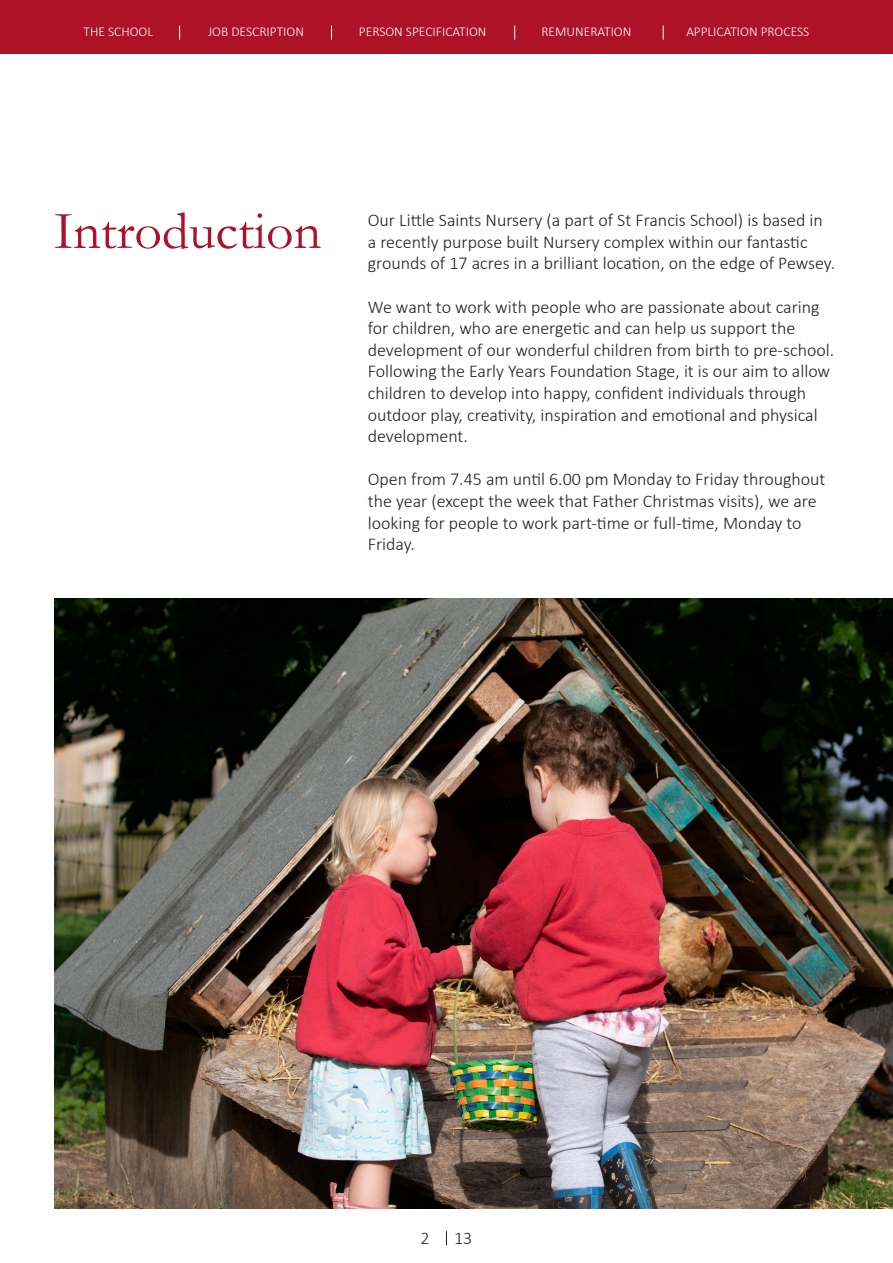
<style>
.page{position:relative;width:893px;height:1263px;background:#fff}
.page>*{position:absolute;margin:0;border:0;box-sizing:border-box;transform-origin:0 0}
.t1{font:54px "Garamond";color:#ae1229}
.t2{font:300 18px/21.6px "Calibri";color:#231f20}
.t3{font:300 13.5px "Calibri";color:#fff}
</style>
<div class="page">
<div style="left:1px;top:1px;width:891px;height:52px;background:#ae1229"></div>
<div style="left:0;top:0;width:893px;height:54px;border:2px solid #ae1229"></div>
<svg style="left:179px;top:26px;width:1px;height:14px"></svg>
<svg style="left:331px;top:26px;width:1px;height:14px"></svg>
<svg style="left:514px;top:26px;width:1px;height:14px"></svg>
<svg style="left:663px;top:26px;width:1px;height:14px"></svg>
<img style="left:54px;top:599px;width:839px;height:610px">
<svg style="left:446px;top:1231px;width:1px;height:14px"></svg>
<p class="t3" style="left:84px;top:23px;width:71px">THE SCHOOL</p>
<p class="t3" style="left:208px;top:23px;width:97px">JOB DESCRIPTION</p>
<p class="t3" style="left:359px;top:23px;width:129px">PERSON SPECIFICATION</p>
<p class="t3" style="left:541px;top:23px;width:92px">REMUNERATION</p>
<p class="t3" style="left:686px;top:23px;width:125px">APPLICATION PROCESS</p>
<p class="t1" style="left:54px;top:195px;width:269px">Introduction</p>
<p class="t2" style="left:368px;top:209px;width:469px">Our Little Saints Nursery (a part of St Francis School) is based in a recently purpose built Nursery complex within our fantastic grounds of 17 acres in a brilliant location, on the edge of Pewsey.</p>
<p class="t2" style="left:368px;top:296px;width:468px">We want to work with people who are passionate about caring for children, who are energetic and can help us support the development of our wonderful children from birth to pre-school.<br>Following the Early Years Foundation Stage, it is our aim to allow children to develop into happy, confident individuals through outdoor play, creativity, inspiration and emotional and physical development.</p>
<p class="t2" style="left:368px;top:468px;width:459px">Open from 7.45 am until 6.00 pm Monday to Friday throughout the year (except the week that Father Christmas visits), we are looking for people to work part-time or full-time, Monday to Friday.</p>
<p class="t2" style="left:421px;top:1227px;width:11px">2</p>
<p class="t2" style="left:454px;top:1227px;width:20px">13</p>
</div>
